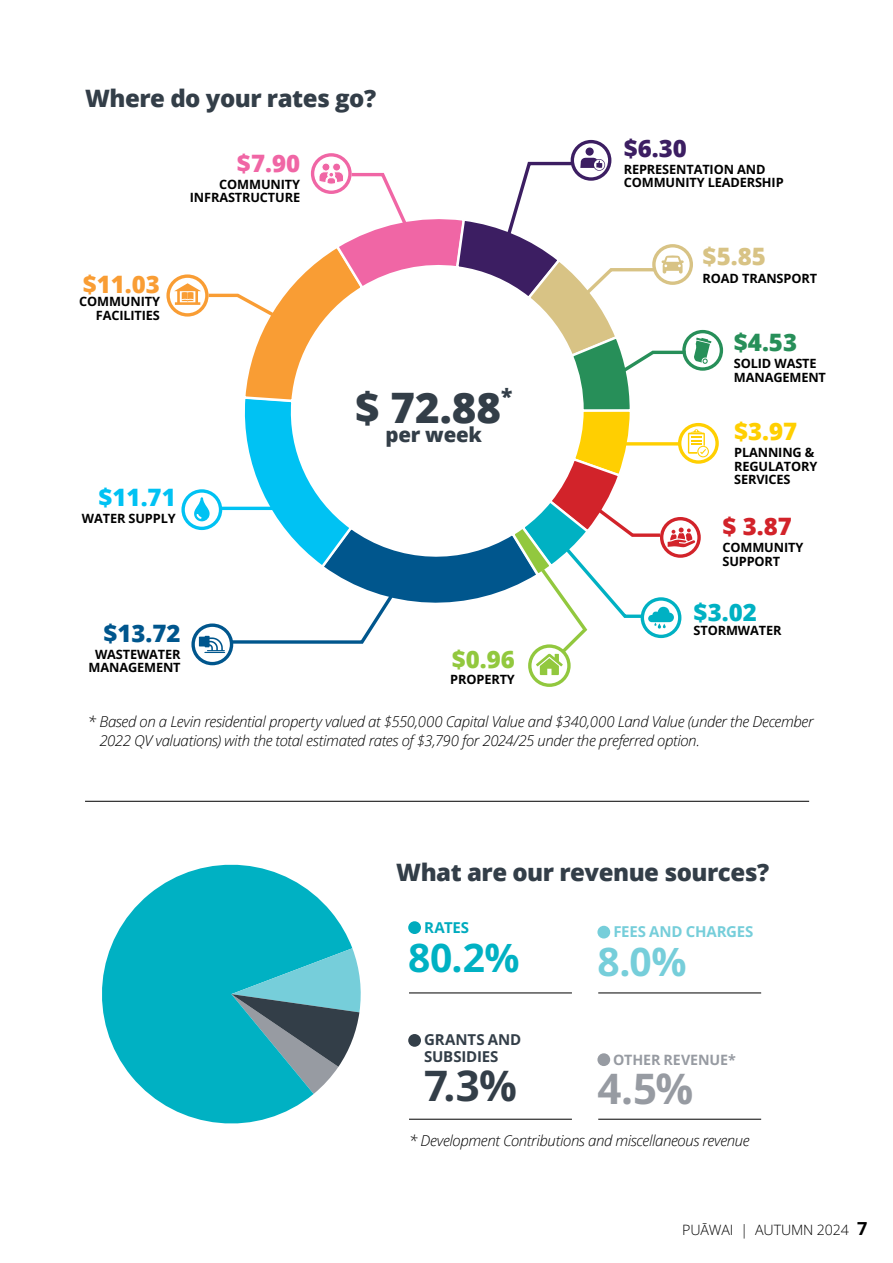
<style>
.page{position:relative;width:893px;height:1263px;background:#fff}
.page>*{position:absolute;margin:0;border:0;box-sizing:border-box;transform-origin:0 0}
.t1{font:800 42px "Open Sans";color:#333e48}
.t2{font:700 42px "Open Sans";color:#333e48}
.t3{font:700 42px "Open Sans";color:#979ba2}
.t4{font:700 39px "Open Sans";color:#00b1c3}
.t5{font:700 39px "Open Sans";color:#76ceda}
.t6{font:800 24px "Open Sans";letter-spacing:-.02em;color:#333e48}
.t7{font:800 24px "Open Sans";color:#f99d34}
.t8{font:800 24px "Open Sans";color:#00568d}
.t9{font:800 24px "Open Sans";color:#00c2f3}
.t10{font:800 24px "Open Sans";color:#92c83e}
.t11{font:800 24px "Open Sans";color:#00b1c3}
.t12{font:800 24px "Open Sans";color:#278f59}
.t13{font:800 24px "Open Sans";color:#f066a5}
.t14{font:800 24px "Open Sans";color:#d2232a}
.t15{font:800 24px "Open Sans";color:#3c1e62}
.t16{font:800 24px "Open Sans";color:#d8c385}
.t17{font:800 24px "Open Sans";color:#ffcf01}
.t18{font:800 21px "Open Sans";color:#333e48}
.t19{font:800 20.4px "Open Sans";letter-spacing:-.01em;color:#333e48}
.t20{font:italic 300 15px/19.5px "Open Sans";letter-spacing:-.025em;color:#000}
.t21{font:700 15px/16.5px "Open Sans";letter-spacing:-.01em;color:#333e48}
.t22{font:700 15px "Open Sans";letter-spacing:-.01em;color:#76ceda}
.t23{font:700 15px "Open Sans";letter-spacing:-.005em;color:#00abbe}
.t24{font:14.25px "Open Sans";letter-spacing:-.01em;color:#000}
.t25{font:700 14.25px "Open Sans";letter-spacing:-.01em;color:#979ba2}
.t26{font:700 12.75px/13.5px "Open Sans";letter-spacing:-.01em;color:#000}
.s1{font-weight:700;font-size:18px}
</style>
<div class="page">
<hr style="left:85px;top:801px;width:724px;height:1px;background:#000">
<svg style="left:530px;top:646px;width:39px;height:39px"></svg>
<div style="left:528px;top:644px;width:43px;height:43px;border:3px solid #92c83e;border-radius:50%"></div>
<div style="left:166px;top:274px;width:43px;height:43px;border:3px solid #f99d34;border-radius:50%"></div>
<svg style="left:684px;top:332px;width:37px;height:37px"></svg>
<div style="left:682px;top:330px;width:41px;height:41px;border:3px solid #278f59;border-radius:50%"></div>
<div style="left:311px;top:153px;width:41px;height:41px;border:3px solid #f066a5;border-radius:50%"></div>
<div style="left:571px;top:140px;width:40px;height:41px;border:3px solid #3c1e62;border-radius:50%"></div>
<div style="left:586px;top:147px;width:8px;height:9px;background:#3c1e62;border-radius:50%"></div>
<svg style="left:680px;top:425px;width:37px;height:37px"></svg>
<div style="left:678px;top:423px;width:41px;height:41px;border:3px solid #ffcf01;border-radius:50%"></div>
<svg style="left:174px;top:158px;width:537px;height:517px"></svg>
<svg style="left:102px;top:864px;width:250px;height:260px;fill:#00b1c3"></svg>
<svg style="left:231px;top:948px;width:130px;height:146px;background:#4ca4b0"></svg>
<div style="left:408px;top:921px;width:13px;height:13px;background:#00abbe;border-radius:50%"></div>
<div style="left:597px;top:926px;width:13px;height:12px;background:#76ceda;border-radius:50%"></div>
<div style="left:408px;top:1034px;width:13px;height:13px;background:#333e48;border-radius:50%"></div>
<hr style="left:409px;top:992px;width:163px;height:1px;background:#000">
<hr style="left:598px;top:992px;width:163px;height:1px;background:#000">
<hr style="left:598px;top:1119px;width:163px;height:1px;background:#000">
<hr style="left:409px;top:1119px;width:163px;height:1px;background:#000">
<div style="left:597px;top:1053px;width:13px;height:13px;background:#979ba2;border-radius:50%"></div>
<h3 class="t6" style="left:85px;top:80px;width:293px">Where do your rates go?</h3>
<h3 class="t7" style="left:83px;top:266px;width:79px">$11.03</h3>
<p class="t26" style="left:79px;top:295px;width:82px;text-align:right">COMMUNITY<br>FACILITIES</p>
<h3 class="t13" style="left:237px;top:145px;width:65px">$7.90</h3>
<p class="t26" style="left:190px;top:177px;width:112px;text-align:right">COMMUNITY<br>INFRASTRUCTURE</p>
<h3 class="t9" style="left:98px;top:479px;width:79px">$11.71</h3>
<p class="t26" style="left:82px;top:511px;width:95px">WATER SUPPLY</p>
<h3 class="t8" style="left:103px;top:615px;width:79px">$13.72</h3>
<p class="t26" style="left:89px;top:647px;width:94px;text-align:center">WASTEWATER<br>MANAGEMENT</p>
<h1 class="t1" style="left:355px;top:376px;width:148px">$ 72.88</h1>
<h3 class="t18" style="left:501px;top:380px;width:13px">*</h3>
<h3 class="t19" style="left:385px;top:419px;width:98px">per week</h3>
<h3 class="t10" style="left:452px;top:641px;width:65px">$0.96</h3>
<p class="t26" style="left:450px;top:672px;width:66px">PROPERTY</p>
<h3 class="t15" style="left:624px;top:130px;width:65px">$6.30</h3>
<p class="t26" style="left:624px;top:162px;width:161px">REPRESENTATION AND<br>COMMUNITY LEADERSHIP</p>
<h3 class="t16" style="left:703px;top:238px;width:65px">$5.85</h3>
<p class="t26" style="left:703px;top:271px;width:116px">ROAD TRANSPORT</p>
<h3 class="t12" style="left:734px;top:324px;width:65px">$4.53</h3>
<p class="t26" style="left:734px;top:357px;width:94px">SOLID WASTE<br>MANAGEMENT</p>
<h3 class="t17" style="left:734px;top:413px;width:65px">$3.97</h3>
<p class="t26" style="left:734px;top:446px;width:85px">PLANNING &amp;<br>REGULATORY<br>SERVICES</p>
<h3 class="t14" style="left:722px;top:508px;width:71px">$ 3.87</h3>
<p class="t26" style="left:722px;top:541px;width:82px">COMMUNITY<br>SUPPORT</p>
<h3 class="t11" style="left:694px;top:594px;width:65px">$3.02</h3>
<p class="t26" style="left:694px;top:623px;width:89px">STORMWATER</p>
<p class="t20" style="left:99px;top:711px;width:716px;text-indent:-11px">* Based on a Levin residential property valued at $550,000 Capital Value and $340,000 Land Value (under the December<br>2022 QV valuations) with the total estimated rates of $3,790 for 2024/25 under the preferred option.</p>
<h3 class="t6" style="left:396px;top:854px;width:374px">What are our revenue sources?</h3>
<p class="t23" style="left:424px;top:917px;width:47px">RATES</p>
<h2 class="t4" style="left:408px;top:931px;width:113px">80.2%</h2>
<p class="t22" style="left:613px;top:921px;width:142px">FEES AND CHARGES</p>
<h2 class="t5" style="left:597px;top:935px;width:91px">8.0%</h2>
<p class="t21" style="left:424px;top:1031px;width:99px">GRANTS AND<br>SUBSIDIES</p>
<h1 class="t2" style="left:424px;top:1057px;width:94px">7.3%</h1>
<p class="t25" style="left:613px;top:1049px;width:124px">OTHER REVENUE*</p>
<h1 class="t3" style="left:597px;top:1059px;width:98px">4.5%</h1>
<p class="t20" style="left:409px;top:1130px;width:342px">* Development Contributions and miscellaneous revenue</p>
<p class="t24" style="left:682px;top:1220px;width:187px">PUĀWAI | AUTUMN 2024 <span class="s1">7</span></p>
</div>
